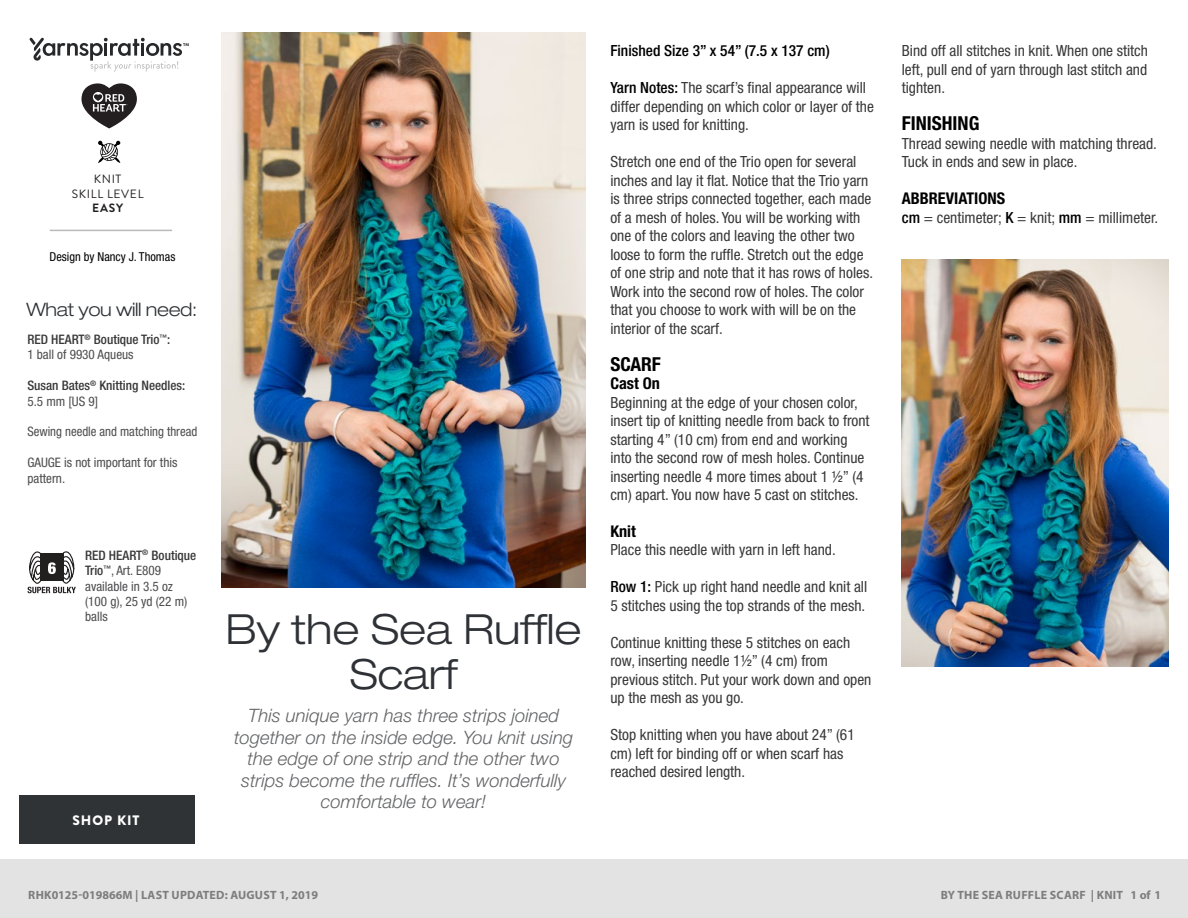
<style>
.page{position:relative;width:1188px;height:918px;background:#fff}
.page>*{position:absolute;margin:0;border:0;box-sizing:border-box;transform-origin:0 0}
.t1{font:300 expanded 41.55px/44.7px "Helvetica Neue LT Std";color:#2e3236;text-align:center}
.t2{font:700 condensed 19.2px "Helvetica Neue LT Std";color:#000}
.t3{font:italic 300 18.45px/21.6px "Helvetica Neue LT Std";color:#636466;text-align:center}
.t4{font:300 expanded 18.45px "Helvetica Neue LT Std";letter-spacing:-.02em;color:#2e3236}
.t5{font:700 condensed 16.2px "Helvetica Neue LT Std";color:#000}
.t6{font:condensed 15.45px/18.5px "Helvetica Neue LT Std";color:#383839}
.t7{font:500 condensed 15.45px "Helvetica Neue LT Std";color:#000}
.t8{font:500 condensed 13.8px "Helvetica Neue LT Std";letter-spacing:.02em;color:#000}
.t9{font:900 13.65px "Brandon Grotesque";letter-spacing:.065em;color:#fff}
.t10{font:condensed 13.05px/15.5px "Helvetica Neue LT Std";color:#4d4d4f}
.t11{font:500 condensed 13.05px/15.5px "Helvetica Neue LT Std";color:#383839}
.t12{font:condensed 12.3px "Helvetica Neue LT Std";color:#000}
.t13{font:700 12px "Myriad Pro";letter-spacing:.02em;color:#7d7d7d}
.Skill_Level{font:12px "Brandon Grotesque";letter-spacing:.055em;color:#231f20}
.Skill_Level-2{font:700 12px "Brandon Grotesque";color:#231f20}
.s1{font-weight:400;color:#4d4d4f}
.s2{font-weight:500;color:#383839}
.s3{color:#e31837}
.s4{font-weight:500;color:#000}
</style>
<div class="page">
<img style="left:222px;top:33px;width:364px;height:554px">
<svg style="left:28px;top:551px;width:48px;height:42px"></svg>
<img style="left:902px;top:260px;width:267px;height:406px">
<div style="left:0;top:860px;width:1188px;height:58px;background:#e4e3e3"></div>
<svg style="left:98px;top:141px;width:22px;height:22px"></svg>
<svg style="left:30px;top:38px;width:159px;height:34px"></svg>
<svg style="left:81px;top:83px;width:56px;height:45px"></svg>
<hr style="left:50px;top:230px;width:122px;height:1px;background:#bbbaba">
<div style="left:19px;top:795px;width:175px;height:48px;background:#2f3336"></div>
<p class="Skill_Level" style="left:94px;top:171px;width:29px">KNIT</p>
<p class="Skill_Level" style="left:72px;top:185px;width:73px">SKILL LEVEL</p>
<p class="Skill_Level-2" style="left:92px;top:200px;width:33px">EASY</p>
<p class="t12" style="left:49px;top:249px;width:127px">Design by Nancy J. Thomas</p>
<p class="t4" style="left:27px;top:298px;width:172px">What you will need:</p>
<p class="t11" style="left:27px;top:331px;width:144px">RED HEART<sup>®</sup> Boutique Trio<sup>™</sup>:<br><span class="s1">1 ball of 9930 Aqueus</span></p>
<p class="t11" style="left:27px;top:378px;width:159px">Susan Bates<sup>®</sup> Knitting Needles:<br><span class="s1">5.5 mm [US 9]</span></p>
<p class="t10" style="left:27px;top:424px;width:171px">Sewing needle and matching thread</p>
<p class="t10" style="left:27px;top:455px;width:152px">GAUGE is not important for this pattern.</p>
<p class="t10" style="left:85px;top:547px;width:113px"><span class="s2">RED HEART</span><sup>®</sup> <span class="s2">Boutique<br>Trio</span><sup>™</sup>, Art. E809 available in 3.5 oz (100 g), 25 yd (22 m) balls</p>
<p class="t9" style="left:72px;top:810px;width:69px">SHOP KIT</p>
<p class="t1" style="left:226px;top:607px;width:357px">By the Sea Ruffle<br>Scarf</p>
<p class="t3" style="left:234px;top:704px;width:341px">This unique yarn has three strips joined together on the inside edge. You knit using the edge of one strip and the other two strips become the ruffles. It’s wonderfully comfortable to wear!</p>
<p class="t8" style="left:28px;top:885px;width:280px">Find more ideas &amp; inspiration: <span class="s3">www.redheart.com</span></p>
<p class="t13" style="left:28px;top:887px;width:291px">RHK0125-019866M | LAST UPDATED: AUGUST 1, 2019</p>
<p class="t7" style="left:610px;top:42px;width:221px">Finished Size 3” x 54” (7.5 x 137 cm)</p>
<p class="t6" style="left:610px;top:78px;width:265px"><span class="s4">Yarn Notes:</span> The scarf’s final appearance will differ depending on which color or layer of the yarn is used for knitting.</p>
<p class="t6" style="left:610px;top:152px;width:264px">Stretch one end of the Trio open for several inches and lay it flat. Notice that the Trio yarn is three strips connected together, each made of a mesh of holes. You will be working with one of the colors and leaving the other two loose to form the ruffle. Stretch out the edge of one strip and note that it has rows of holes.<br>Work into the second row of holes. The color that you choose to work with will be on the interior of the scarf.</p>
<p class="t2" style="left:610px;top:352px;width:52px">SCARF</p>
<p class="t5" style="left:610px;top:373px;width:51px">Cast On</p>
<p class="t6" style="left:610px;top:393px;width:261px">Beginning at the edge of your chosen color, insert tip of knitting needle from back to front starting 4” (10 cm) from end and working into the second row of mesh holes. Continue inserting needle 4 more times about 1 ½” (4 cm) apart. You now have 5 cast on stitches.</p>
<p class="t5" style="left:610px;top:521px;width:27px">Knit</p>
<p class="t6" style="left:610px;top:541px;width:227px">Place this needle with yarn in left hand.</p>
<p class="t6" style="left:610px;top:578px;width:258px"><span class="s4">Row 1:</span> Pick up right hand needle and knit all<br>5 stitches using the top strands of the mesh.</p>
<p class="t6" style="left:610px;top:633px;width:263px">Continue knitting these 5 stitches on each row, inserting needle 1½” (4 cm) from previous stitch. Put your work down and open up the mesh as you go.</p>
<p class="t6" style="left:610px;top:726px;width:246px">Stop knitting when you have about 24” (61 cm) left for binding off or when scarf has reached desired length.</p>
<p class="t6" style="left:902px;top:41px;width:248px;text-align:justify">Bind off all stitches in knit. When one stitch left, pull end of yarn through last stitch and tighten.</p>
<p class="t2" style="left:902px;top:112px;width:79px">FINISHING</p>
<p class="t6" style="left:902px;top:134px;width:257px">Thread sewing needle with matching thread.<br>Tuck in ends and sew in place.</p>
<p class="t5" style="left:902px;top:189px;width:105px">ABBREVIATIONS</p>
<p class="t6" style="left:902px;top:208px;width:258px"><span class="s4">cm</span> = centimeter; <span class="s4">K</span> = knit; <span class="s4">mm</span> = millimeter.</p>
<p class="t13" style="left:941px;top:887px;width:222px">BY THE SEA RUFFLE SCARF | KNIT 1 of 1</p>
</div>
